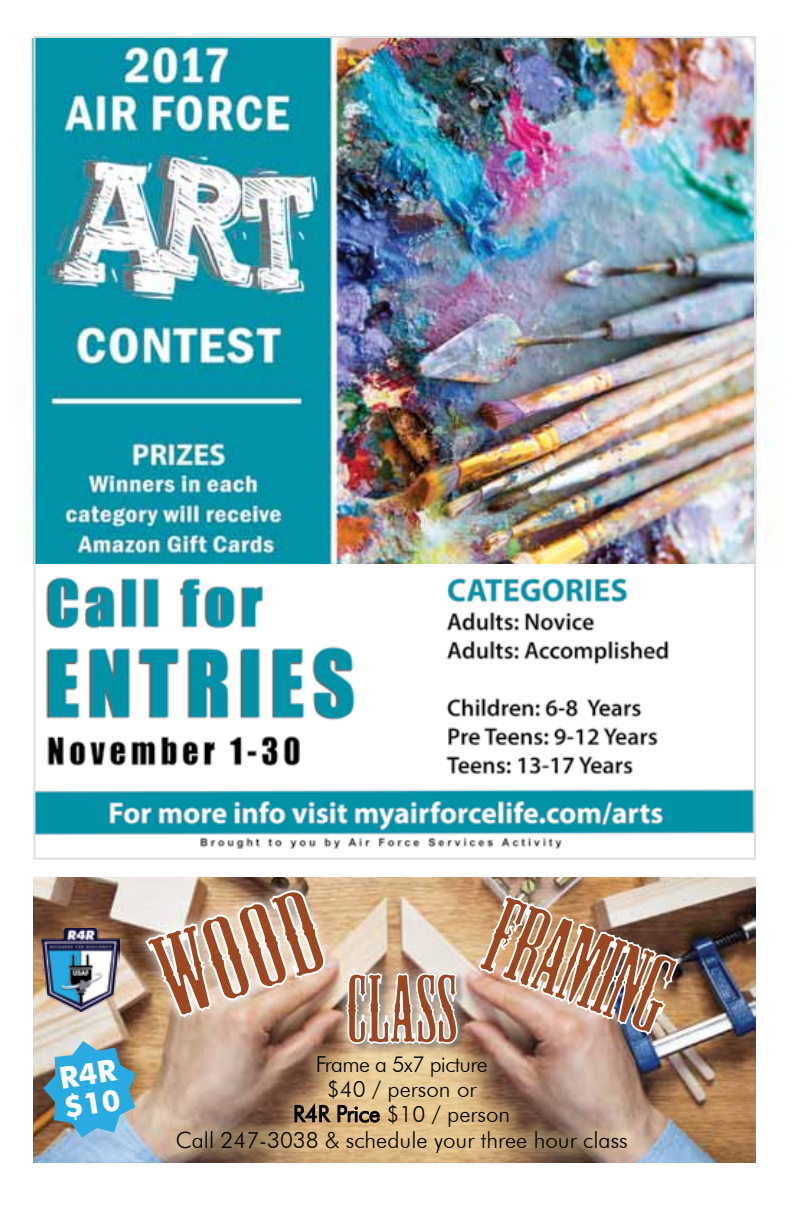
<style>
.page{position:relative;width:792px;height:1224px;background:#fff}
.page>*{position:absolute;margin:0;border:0;box-sizing:border-box;transform-origin:0 0}
.t1{font:110.4px "Mesquite Std";color:#9a4722;scale:1.14 1}
.t2{font:103px "Mesquite Std";color:#9a4722}
.t3{font:90.4px "Mesquite Std";letter-spacing:.01em;color:#9a4722}
.t4{font:700 30.2px/30.2px "Futura BT";color:#fff}
.t5{font:300 22.4px/25.4px "Futura BT";color:#000;text-align:center}
.t6{font:300 22px "Futura BT";letter-spacing:-.03em;color:#000}
</style>
<div class="page">
<img style="left:33px;top:577px;width:723px;height:301px">
<img style="left:28px;top:38px;width:746px;height:526px">
<img style="left:33px;top:878px;width:722px;height:284px">
<div style="left:160px;top:1039px;width:484px;height:130px;background:#faeba4;opacity:.32"></div>
<div style="left:334px;top:961px;width:136px;height:96px;background:#fff;opacity:.86"></div>
<img style="left:477px;top:892px;width:206px;height:146px">
<img style="left:43px;top:871px;width:416px;height:266px">
<img style="left:41px;top:929px;width:79px;height:83px">
<h3 class="t4" style="left:57px;top:1063px;width:59px;rotate:-9deg">R4R $10</h3>
<h1 class="t1" style="left:140px;top:925px;width:148px;rotate:-19deg">WOOD</h1>
<h3 class="t3" style="left:346px;top:960px;width:112px">CLASS</h3>
<h2 class="t2" style="left:512px;top:880px;width:188px;rotate:21deg">FRAMING</h2>
<p class="t6" style="left:316px;top:1051px;width:173px">Frame a 5x7 picture</p>
<p class="t5" style="left:176px;top:1076px;width:454px">$40 / person or<br>R4R Price $10 / person<br>Call 247-3038 &amp; schedule your three hour class</p>
</div>
